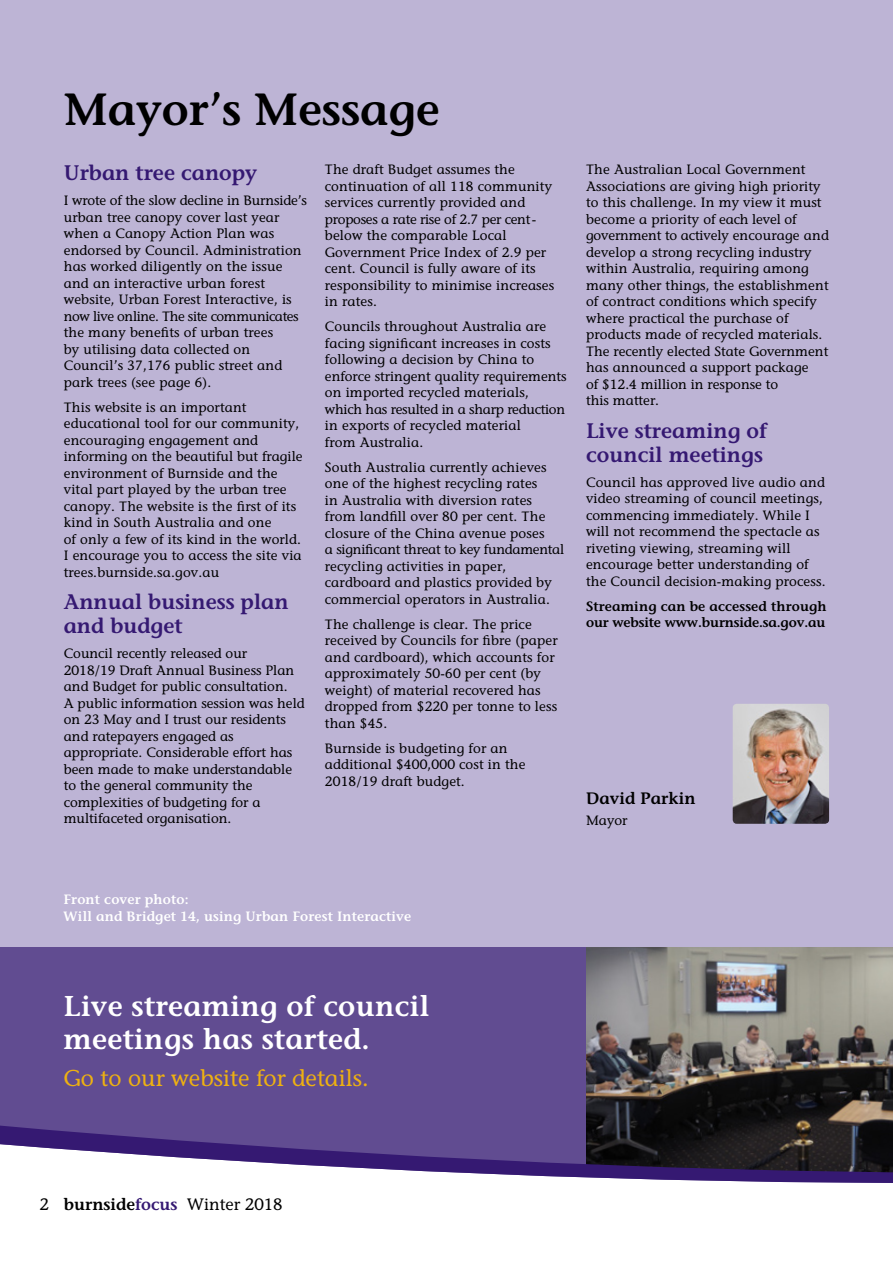
<style>
.page{position:relative;width:893px;height:1263px;background:#fff}
.page>*{position:absolute;margin:0;border:0;box-sizing:border-box;transform-origin:0 0}
.t1{font:600 45px "Stone Informal";color:#000}
.t2{font:600 28.65px/32.4px "Stone Informal";letter-spacing:.01em;color:#fff}
.t3{font:22.95px "Stone Informal";color:#eeb111}
.t4{font:600 21px/24px "Stone Informal";color:#351972}
.t5{font:16.5px "Stone Informal";color:#000}
.t6{font:600 16.5px "Stone Informal";color:#000}
.t7{font:13.5px/16.5px "Stone Informal";letter-spacing:.01em;color:#000}
.t8{font:600 13.5px/16.5px "Stone Informal";letter-spacing:.01em;color:#000}
.t9{font:600 13.5px/16.5px "Stone Informal";letter-spacing:.01em;color:#fff}
.s1{font-weight:600}
.s2{font-weight:600;color:#351972}
</style>
<div class="page">
<div style="left:0;top:0;width:893px;height:1172px;background:#bdb4d5"></div>
<div style="left:0;top:947px;width:893px;height:316px;background:#614c91"></div>
<img style="left:586px;top:947px;width:307px;height:177px">
<img style="left:733px;top:704px;width:96px;height:120px">
<div style="left:0;top:1198px;width:893px;height:65px;background:#fff"></div>
<svg style="left:0;top:1124px;width:893px;height:74px"></svg>
<h1 class="t1" style="left:64px;top:82px;width:377px">Mayor’s Message</h1>
<h3 class="t4" style="left:64px;top:161px;width:195px">Urban tree canopy</h3>
<p class="t7" style="left:64px;top:192px;width:245px">I wrote of the slow decline in Burnside’s urban tree canopy cover last year when a Canopy Action Plan was endorsed by Council. Administration has worked diligently on the issue and an interactive urban forest website, Urban Forest Interactive, is now live online. The site communicates the many benefits of urban trees<br>by utilising data collected on Council’s 37,176 public street and park trees (see page 6).</p>
<p class="t7" style="left:64px;top:399px;width:240px">This website is an important educational tool for our community, encouraging engagement and informing on the beautiful but fragile environment of Burnside and the vital part played by the urban tree canopy. The website is the first of its kind in South Australia and one<br>of only a few of its kind in the world.<br>I encourage you to access the site via trees.burnside.sa.gov.au</p>
<h3 class="t4" style="left:64px;top:590px;width:226px">Annual business plan and budget</h3>
<p class="t7" style="left:64px;top:645px;width:242px">Council recently released our<br>2018/19 Draft Annual Business Plan and Budget for public consultation.<br>A public information session was held on 23 May and I trust our residents and ratepayers engaged as appropriate. Considerable effort has been made to make understandable to the general community the complexities of budgeting for a multifaceted organisation.</p>
<p class="t7" style="left:325px;top:161px;width:231px">The draft Budget assumes the continuation of all 118 community services currently provided and proposes a rate rise of 2.7 per cent&shy;below the comparable Local<br>Government Price Index of 2.9 per cent. Council is fully aware of its responsibility to minimise increases in rates.</p>
<p class="t7" style="left:325px;top:318px;width:243px">Councils throughout Australia are facing significant increases in costs following a decision by China to enforce stringent quality requirements on imported recycled materials, which has resulted in a sharp reduction in exports of recycled material<br>from Australia.</p>
<p class="t7" style="left:325px;top:459px;width:241px">South Australia currently achieves one of the highest recycling rates<br>in Australia with diversion rates from landfill over 80 per cent. The closure of the China avenue poses<br>a significant threat to key fundamental recycling activities in paper, cardboard and plastics provided by commercial operators in Australia.</p>
<p class="t7" style="left:325px;top:615px;width:234px">The challenge is clear. The price received by Councils for fibre (paper and cardboard), which accounts for approximately 50-60 per cent (by weight) of material recovered has dropped from $220 per tonne to less than $45.</p>
<p class="t7" style="left:325px;top:739px;width:202px">Burnside is budgeting for an additional $400,000 cost in the<br>2018/19 draft budget.</p>
<p class="t7" style="left:586px;top:161px;width:244px">The Australian Local Government Associations are giving high priority to this challenge. In my view it must become a priority of each level of government to actively encourage and develop a strong recycling industry within Australia, requiring among many other things, the establishment of contract conditions which specify where practical the purchase of products made of recycled materials.<br>The recently elected State Government has announced a support package<br>of $12.4 million in response to<br>this matter.</p>
<h3 class="t4" style="left:586px;top:418px;width:182px">Live streaming of council meetings</h3>
<p class="t7" style="left:586px;top:474px;width:241px">Council has approved live audio and video streaming of council meetings, commencing immediately. While I will not recommend the spectacle as riveting viewing, streaming will encourage better understanding of the Council decision-making process.</p>
<p class="t8" style="left:586px;top:598px;width:242px">Streaming can be accessed through our website www.burnside.sa.gov.au</p>
<p class="t6" style="left:586px;top:788px;width:111px">David Parkin</p>
<p class="t7" style="left:586px;top:812px;width:43px">Mayor</p>
<p class="t9" style="left:64px;top:891px;width:349px">Front cover photo:<br>Will and Bridget 14, using Urban Forest Interactive</p>
<h2 class="t2" style="left:64px;top:990px;width:367px">Live streaming of council meetings has started.</h2>
<h3 class="t3" style="left:64px;top:1064px;width:307px">Go to our website for details.</h3>
<p class="t5" style="left:40px;top:1194px;width:245px">2 <span class="s1">burnside</span><span class="s2">focus</span> Winter 2018</p>
</div>
